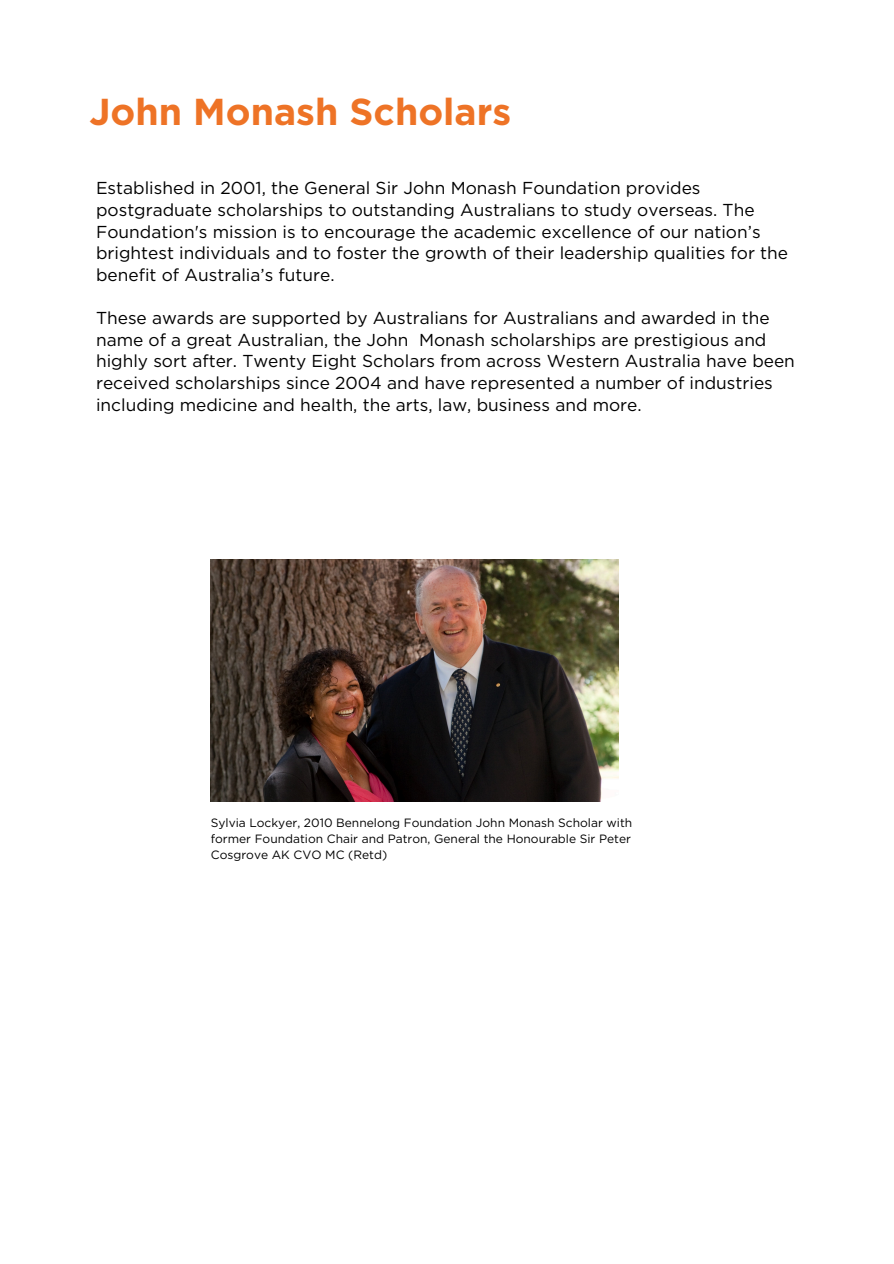
<style>
.page{position:relative;width:894px;height:1264px;background:#fff}
.page>*{position:absolute;margin:0;border:0;box-sizing:border-box;transform-origin:0 0}
.t1{font:700 37.5px "Gotham";color:#ee7326}
.t2{font:17.25px/21.6px "Gotham";color:#000}
.t3{font:12px/16px "Gotham";color:#000;text-align:justify}
</style>
<div class="page">
<img style="left:211px;top:559px;width:407px;height:242px">
<h1 class="t1" style="left:89px;top:89px;width:423px">John Monash Scholars</h1>
<h2 class="t2" style="left:96px;top:177px;width:693px">Established in 2001, the General Sir John Monash Foundation provides postgraduate scholarships to outstanding Australians to study overseas. The Foundation's mission is to encourage the academic excellence of our nation’s brightest individuals and to foster the growth of their leadership qualities for the benefit of Australia’s future.</h2>
<h2 class="t2" style="left:96px;top:307px;width:700px">These awards are supported by Australians for Australians and awarded in the name of a great Australian, the John Monash scholarships are prestigious and highly sort after. Twenty Eight Scholars from across Western Australia have been received scholarships since 2004 and have represented a number of industries including medicine and health, the arts, law, business and more.</h2>
<p class="t3" style="left:211px;top:814px;width:423px">Sylvia Lockyer, 2010 Bennelong Foundation John Monash Scholar with former Foundation Chair and Patron, General the Honourable Sir Peter Cosgrove AK CVO MC (Retd)</p>
</div>
